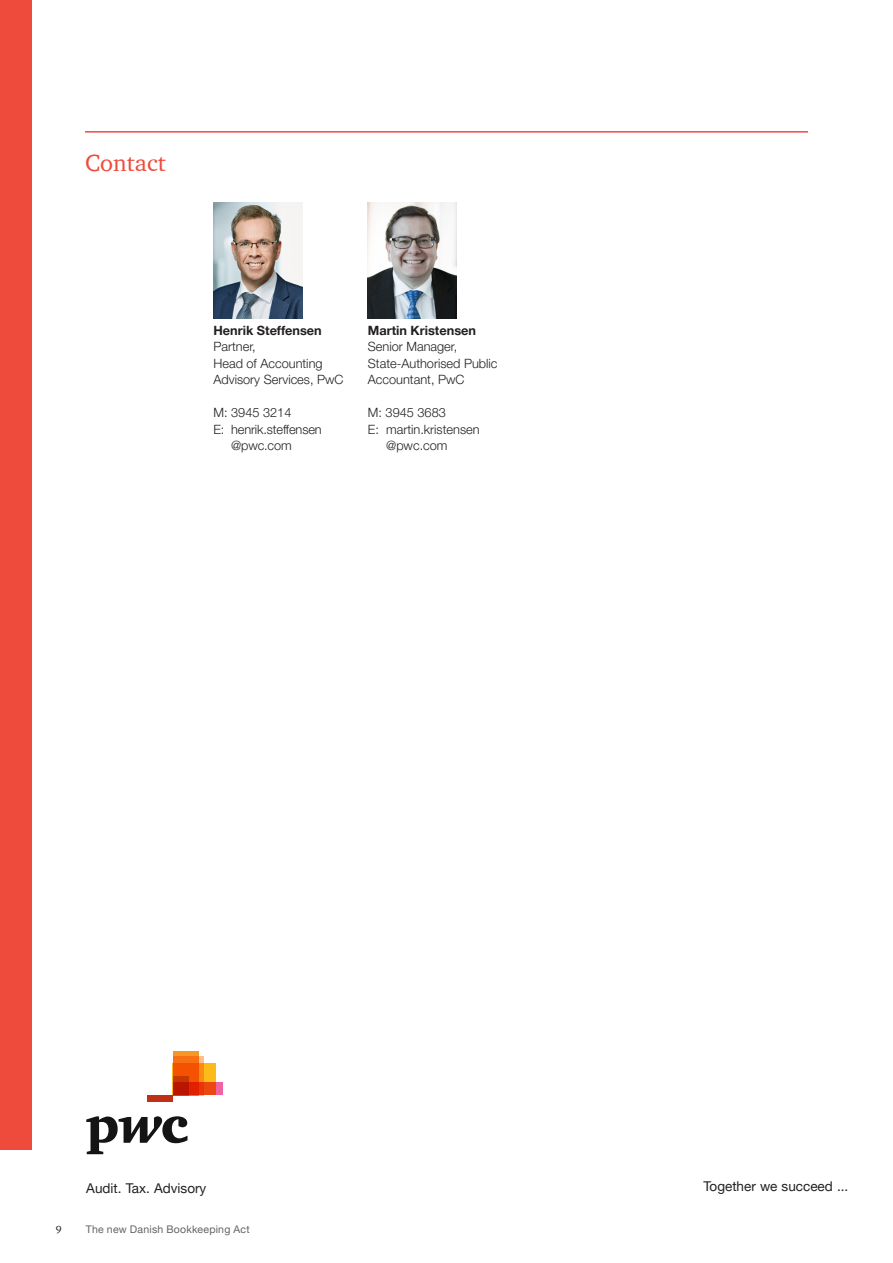
<style>
.page{position:relative;width:893px;height:1263px;background:#fff}
.page>*{position:absolute;margin:0;border:0;box-sizing:border-box;transform-origin:0 0}
.Niceau_1_X{font:24px "ITC Charter Com";color:#ef4b3d}
.Brødtekst{font:13.5px "Helvetica Neue LT Pro";color:#231f20}
.Tabel_overskrift{font:300 12.75px/16.5px "Helvetica Neue LT Pro";color:#231f20}
.Tabel_overskrift-2{font:700 12.75px "Helvetica Neue LT Pro";color:#231f20}
.t1{font:10.5px "Helvetica Neue LT Pro";letter-spacing:.02em;color:#636366}
.t2{font:10.5px "ITC Charter Com";color:#231f20}
</style>
<div class="page">
<div style="left:0;top:0;width:32px;height:1149px;background:#ef4b3d"></div>
<hr style="left:85px;top:131px;width:723px;height:2px;background:#ef4b3d">
<img style="left:213px;top:203px;width:89px;height:115px">
<img style="left:368px;top:203px;width:88px;height:115px">
<svg style="left:86px;top:1116px;width:102px;height:38px"></svg>
<div style="left:173px;top:1082px;width:49px;height:13px;background:#ee63a3"></div>
<svg style="left:198px;top:1056px;width:5px;height:7px"></svg>
<svg style="left:173px;top:1051px;width:25px;height:12px"></svg>
<svg style="left:173px;top:1063px;width:43px;height:32px"></svg>
<svg style="left:173px;top:1076px;width:16px;height:19px"></svg>
<div style="left:148px;top:1095px;width:25px;height:6px;background:#c22f19"></div>
<p class="Niceau_1_X" style="left:85px;top:148px;width:82px">Contact</p>
<p class="Tabel_overskrift-2" style="left:213px;top:322px;width:110px">Henrik Steffensen</p>
<p class="Tabel_overskrift" style="left:213px;top:338px;width:132px">Partner,<br>Head of Accounting<br>Advisory Services, PwC</p>
<p class="Tabel_overskrift" style="left:213px;top:404px;width:79px">M: 3945 3214</p>
<p class="Tabel_overskrift" style="left:231px;top:421px;width:92px;text-indent:-18px">E: henrik.steffensen @pwc.com</p>
<p class="Tabel_overskrift-2" style="left:368px;top:322px;width:110px">Martin Kristensen</p>
<p class="Tabel_overskrift" style="left:368px;top:338px;width:131px">Senior Manager,<br>State-Authorised Public<br>Accountant, PwC</p>
<p class="Tabel_overskrift" style="left:368px;top:404px;width:79px">M: 3945 3683</p>
<p class="Tabel_overskrift" style="left:386px;top:421px;width:95px;text-indent:-18px">E: martin.kristensen @pwc.com</p>
<p class="Brødtekst" style="left:86px;top:1180px;width:122px">Audit. Tax. Advisory</p>
<p class="Brødtekst" style="left:703px;top:1178px;width:146px">Together we succeed ...</p>
<p class="t2" style="left:56px;top:1223px;width:7px">9</p>
<p class="t1" style="left:86px;top:1223px;width:165px">The new Danish Bookkeeping Act</p>
</div>
